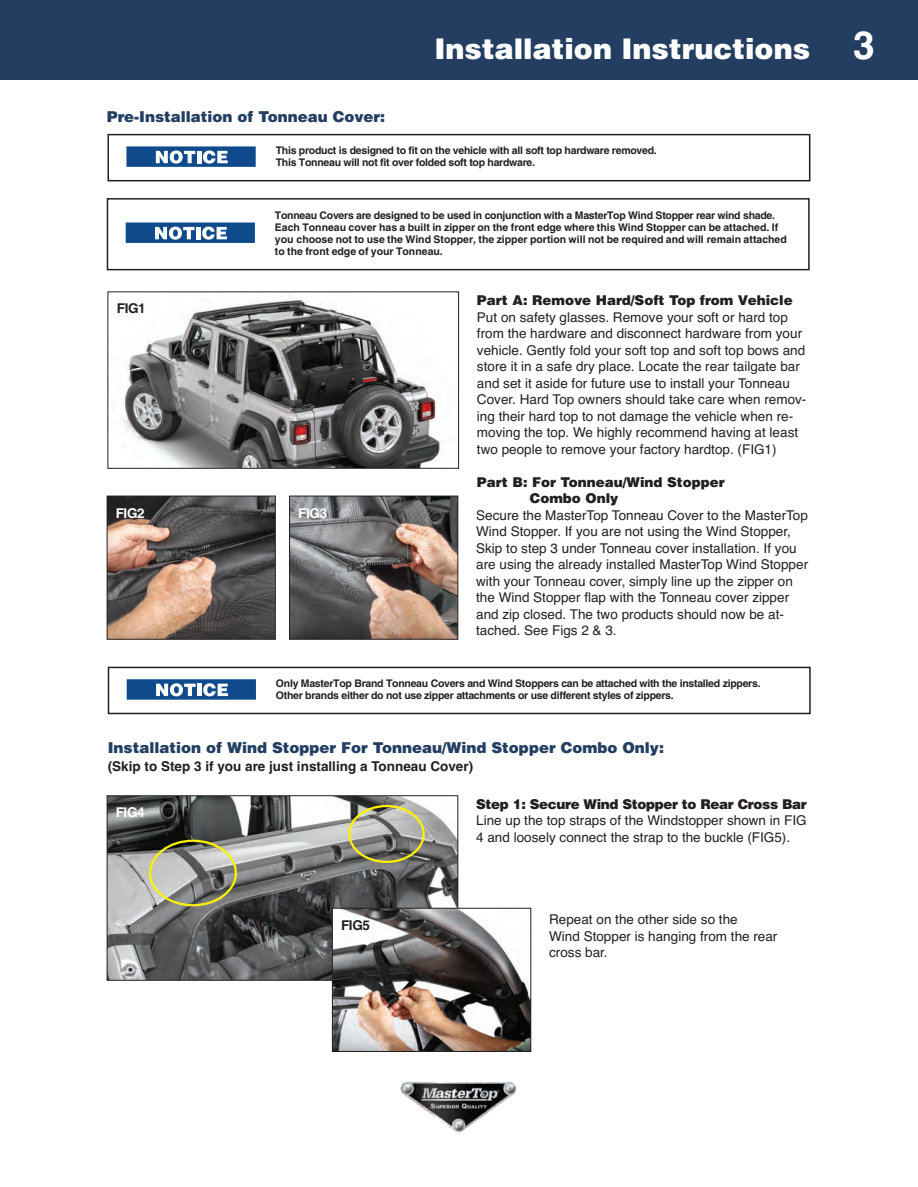
<style>
.page{position:relative;width:918px;height:1187px;background:#fff}
.page>*{position:absolute;margin:0;border:0;box-sizing:border-box;transform-origin:0 0}
.t1{font:900 28.5px "Helvetica";color:#fff}
.t2{font:900 15px "Helvetica";color:#233e61}
.t3{font:13.5px/16.5px "Helvetica";color:#231f20}
.t4{font:900 13.5px/16.5px "Helvetica";color:#231f20}
.t5{font:700 13.5px "Helvetica";color:#231f20}
.t6{font:900 13.5px "Helvetica";letter-spacing:-.025em;color:#231f20}
.t7{font:700 condensed 13.5px "Helvetica";letter-spacing:-.025em;color:#fff}
.t8{font:700 condensed 13.5px "Helvetica";letter-spacing:-.025em;color:#231f20}
.t9{font:700 condensed 10.5px/12px "Helvetica";color:#231f20}
.t10{font:700 condensed 10.5px/12px "Helvetica";letter-spacing:-.025em;color:#231f20}
.s1{font-weight:700;font-size:39px}
.s2{font-family:"Arial";font-stretch:normal}
</style>
<div class="page">
<div style="left:0;top:0;width:917px;height:80px;background:#233e61"></div>
<img style="left:400px;top:1082px;width:116px;height:50px">
<img style="left:109px;top:498px;width:164px;height:140px">
<div style="left:107px;top:496px;width:168px;height:144px;border:1px solid #231f20"></div>
<img style="left:291px;top:498px;width:165px;height:140px">
<div style="left:289px;top:496px;width:169px;height:144px;border:1px solid #231f20"></div>
<svg style="left:126px;top:146px;width:129px;height:21px"></svg>
<div style="left:107px;top:134px;width:703px;height:47px;border:2px solid #231f20"></div>
<div style="left:107px;top:198px;width:702px;height:72px;border:2px solid #231f20"></div>
<svg style="left:126px;top:223px;width:129px;height:20px"></svg>
<img style="left:122px;top:296px;width:320px;height:171px">
<div style="left:107px;top:291px;width:352px;height:178px;border:1px solid #231f20"></div>
<svg style="left:127px;top:679px;width:129px;height:21px"></svg>
<div style="left:108px;top:667px;width:702px;height:47px;border:2px solid #231f20"></div>
<img style="left:109px;top:797px;width:347px;height:182px">
<div style="left:107px;top:795px;width:351px;height:186px;border:1px solid #231f20"></div>
<img style="left:334px;top:910px;width:195px;height:140px">
<div style="left:332px;top:908px;width:199px;height:144px;border:1px solid #231f20"></div>
<svg style="left:149px;top:840px;width:88px;height:66px;background:#9b9a84"></svg>
<svg style="left:348px;top:805px;width:76px;height:58px;background:#99987f"></svg>
<p class="t2" style="left:107px;top:107px;width:280px">Pre-Installation of Tonneau Cover:</p>
<h1 class="t1" style="left:434px;top:30px;width:442px">Installation Instructions <span class="s1">3</span></h1>
<p class="t10" style="left:275px;top:146px;width:382px">This product is designed to fit on the vehicle with all soft top hardware removed.<br>This Tonneau will not fit over folded soft top hardware.</p>
<p class="t9" style="left:275px;top:210px;width:513px">Tonneau Covers are designed to be used in conjunction with a MasterTop Wind Stopper rear wind shade.<br>Each Tonneau cover has a built in zipper on the front edge where this Wind Stopper can be attached. If you choose not to use the Wind Stopper, the zipper portion <span class="s2">w</span>ill not be required and will remain attached to the front edge of your Tonneau.</p>
<p class="t8" style="left:117px;top:304px;width:30px">FIG1</p>
<p class="t7" style="left:116px;top:508px;width:30px">FIG2</p>
<p class="t7" style="left:298px;top:508px;width:30px">FIG3</p>
<p class="t4" style="left:477px;top:292px;width:317px">Part A: Remove Hard/Soft Top from Vehicle</p>
<p class="t3" style="left:477px;top:309px;width:331px">Put on safety glasses. Remove your soft or hard top from the hardware and disconnect hardware from your vehicle. Gently fold your soft top and soft top bows and store it in a safe dry place. Locate the rear tailgate bar and set it aside for future use to install your Tonneau Cover. Hard Top owners should take care when remov&shy;ing their hard top to not damage the vehicle when re&shy;moving the top. We highly recommend having at least two people to remove your factory hardtop. (FIG1)</p>
<p class="t4" style="left:529px;top:473px;width:196px;text-indent:-53px">Part B: For Tonneau/Wind Stopper<br>Combo Only</p>
<p class="t3" style="left:476px;top:507px;width:333px">Secure the MasterTop Tonneau Cover to the MasterTop Wind Stopper. If you are not using the Wind Stopper, Skip to step 3 under Tonneau cover installation. If you are using the already installed MasterTop Wind Stopper with your Tonneau cover, simply line up the zipper on the Wind Stopper flap with the Tonneau cover zipper and zip closed. The two products should now be at&shy;tached. See Figs 2 &amp; 3.</p>
<p class="t10" style="left:276px;top:679px;width:486px">Only MasterTop Brand Tonneau Covers and Wind Stoppers can be attached with the installed zippers.<br>Other brands either do not use zipper attachments or use different styles of zippers.</p>
<p class="t2" style="left:108px;top:738px;width:557px">Installation of Wind Stopper For Tonneau/Wind Stopper Combo Only:</p>
<p class="t5" style="left:108px;top:759px;width:367px">(Skip to Step 3 if you are just installing a Tonneau Cover)</p>
<p class="t7" style="left:116px;top:808px;width:30px">FIG4</p>
<p class="t8" style="left:341px;top:920px;width:30px">FIG5</p>
<p class="t6" style="left:476px;top:795px;width:332px">Step 1: Secure Wind Stopper to Rear Cross Bar</p>
<p class="t3" style="left:476px;top:813px;width:332px">Line up the top straps of the Windstopper shown in FIG<br>4 and loosely connect the strap to the buckle (FIG5).</p>
<p class="t3" style="left:549px;top:912px;width:230px">Repeat on the other side so the<br>Wind Stopper is hanging from the rear cross bar.</p>
</div>
